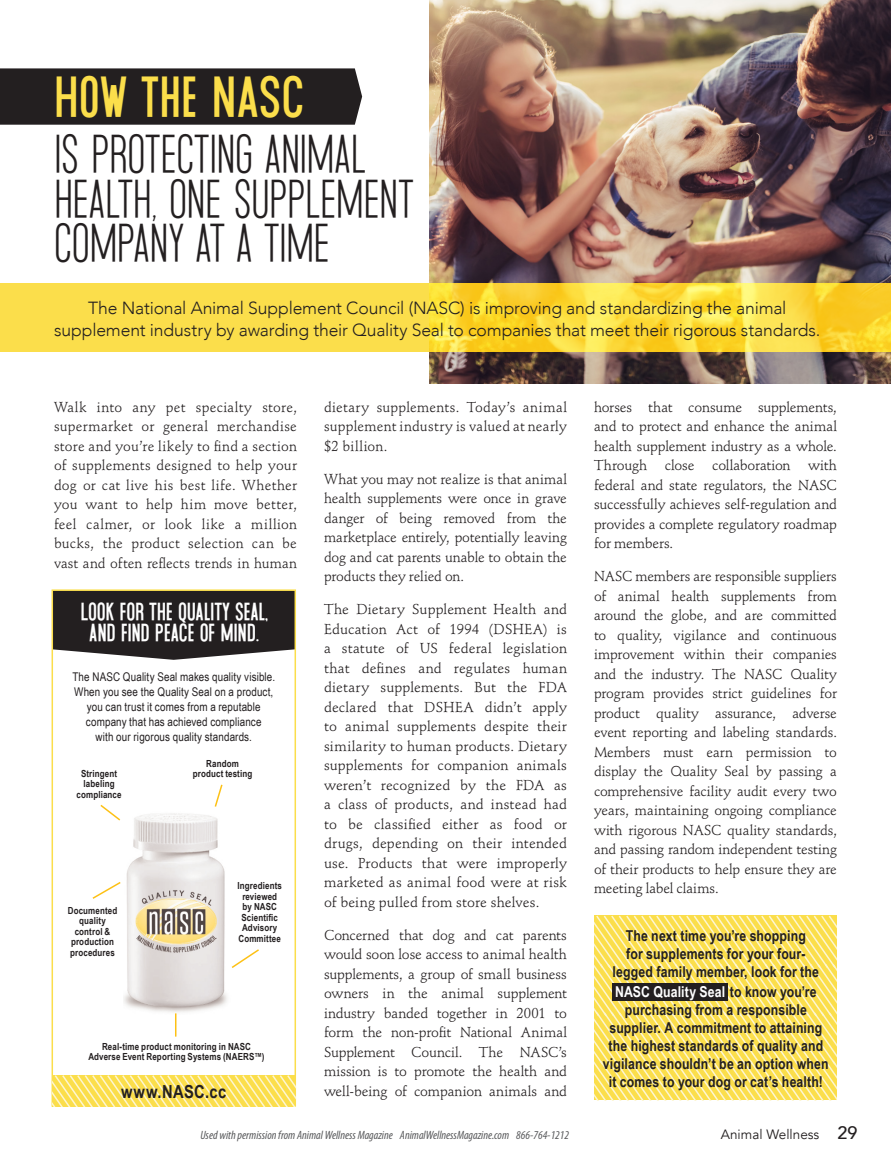
<style>
.page{position:relative;width:891px;height:1161px;background:#fff}
.page>*{position:absolute;margin:0;border:0;box-sizing:border-box;transform-origin:0 0}
.t1{font:41.25px/44.2px "Varche Caps";letter-spacing:-.01em;color:#231f20}
.t2{font:700 41.25px "Varche Caps";letter-spacing:.015em;color:#fbde4b}
.t3{font:700 18px "Varche Caps";letter-spacing:-.015em;color:#fff}
.BODY_COPY{font:700 18px "Arial Narrow";letter-spacing:.025em;color:#231f20}
.BODY_COPY-2{font:300 17.55px/21.9px "Avenir";letter-spacing:-.01em;color:#231f20;text-align:center}
.BODY_COPY-3{font:700 15px/18px "Arial Narrow";letter-spacing:.01em;color:#231f20;text-align:center}
.t4{font:14.25px/19.5px "Stempel Schneidler Std";letter-spacing:.005em;color:#231f20;text-align:justify}
.t5{font:13.5px "Avenir";color:#231f20}
.BODY_COPY-4{font:12px/15px "Arial Narrow";letter-spacing:.01em;color:#231f20;text-align:center}
.Permission_Copy{font:italic condensed 12px "Myriad Pro";color:#57585a}
.BODY_COPY-5{font:700 9.75px/10.5px "Arial Narrow";letter-spacing:.015em;color:#231f20;text-align:center}
.s1{color:#fff}
.s2{font-weight:500;font-size:18px}
</style>
<div class="page">
<img style="left:429px;top:0;width:462px;height:383px">
<svg style="left:0;top:283px;width:891px;height:69px;background:#fbdb41"></svg>
<div style="left:0;top:68px;width:362px;height:57px;background:#231f20"></div>
<svg style="left:55px;top:592px;width:238px;height:68px;background:#343031"></svg>
<div style="left:52px;top:589px;width:244px;height:518px;border:2px solid #fbde4b"></div>
<svg style="left:52px;top:1075px;width:243px;height:32px;background:#fbe36b"></svg>
<img style="left:124px;top:813px;width:103px;height:202px">
<svg style="left:100px;top:804px;width:21px;height:17px"></svg>
<svg style="left:214px;top:784px;width:9px;height:23px"></svg>
<svg style="left:231px;top:949px;width:28px;height:19px"></svg>
<svg style="left:92px;top:882px;width:29px;height:17px"></svg>
<svg style="left:175px;top:1013px;width:1px;height:24px"></svg>
<svg style="left:594px;top:916px;width:243px;height:184px;background:#fae36b"></svg>
<div style="left:613px;top:983px;width:115px;height:17px;background:#231f20"></div>
<p class="t2" style="left:54px;top:66px;width:252px">HOW THE NASC</p>
<p class="t1" style="left:54px;top:131px;width:360px">IS PROTECTING ANIMAL<br>HEALTH, ONE SUPPLEMENT<br>COMPANY AT A TIME</p>
<p class="BODY_COPY-2" style="left:54px;top:297px;width:768px">The National Animal Supplement Council (NASC) is improving and standardizing the animal supplement industry by awarding their Quality Seal to companies that meet their rigorous standards.</p>
<p class="t4" style="left:54px;top:398px;width:245px">Walk into any pet specialty store, supermarket or general merchandise store and you’re likely to find a section of supplements designed to help your dog or cat live his best life. Whether you want to help him move better, feel calmer, or look like a million bucks, the product selection can be vast and often reflects trends in human</p>
<p class="t4" style="left:324px;top:398px;width:245px">dietary supplements. Today’s animal supplement industry is valued at nearly $2 billion.</p>
<p class="t4" style="left:324px;top:470px;width:245px">What you may not realize is that animal health supplements were once in grave danger of being removed from the marketplace entirely, potentially leaving dog and cat parents unable to obtain the products they relied on.</p>
<p class="t4" style="left:324px;top:600px;width:245px">The Dietary Supplement Health and Education Act of 1994 (DSHEA) is a statute of US federal legislation that defines and regulates human dietary supplements. But the FDA declared that DSHEA didn’t apply to animal supplements despite their similarity to human products. Dietary supplements for companion animals weren’t recognized by the FDA as a class of products, and instead had to be classified either as food or drugs, depending on their intended use. Products that were improperly marketed as animal food were at risk of being pulled from store shelves.</p>
<p class="t4" style="left:324px;top:926px;width:245px">Concerned that dog and cat parents would soon lose access to animal health supplements, a group of small business owners in the animal supplement industry banded together in 2001 to form the non-profit National Animal Supplement Council. The NASC’s mission is to promote the health and well-being of companion animals and</p>
<p class="t3" style="left:80px;top:598px;width:189px">LOOK FOR THE QUALITY SEAL,</p>
<p class="t3" style="left:90px;top:620px;width:171px">AND FIND PEACE OF MIND.</p>
<p class="BODY_COPY-4" style="left:72px;top:669px;width:204px">The NASC Quality Seal makes quality visible.<br>When you see the Quality Seal on a product, you can trust it comes from a reputable company that has achieved compliance<br>with our rigorous quality standards.</p>
<p class="BODY_COPY-5" style="left:77px;top:767px;width:47px">Stringent labeling compliance</p>
<p class="BODY_COPY-5" style="left:193px;top:757px;width:61px">Random product testing</p>
<p class="BODY_COPY-5" style="left:238px;top:880px;width:46px">Ingredients reviewed by NASC<br>Scientific<br>Advisory<br>Committee</p>
<p class="BODY_COPY-5" style="left:68px;top:904px;width:51px">Documented quality control &amp; production procedures</p>
<p class="BODY_COPY-5" style="left:88px;top:1040px;width:178px">Real-time product monitoring in NASC<br>Adverse Event Reporting Systems (NAERS™)</p>
<p class="BODY_COPY" style="left:121px;top:1078px;width:107px">www.NASC.cc</p>
<p class="Permission_Copy" style="left:200px;top:1127px;width:370px">Used with permission from Animal Wellness Magazine AnimalWellnessMagazine.com 866-764-1212</p>
<p class="t4" style="left:594px;top:398px;width:245px">horses that consume supplements, and to protect and enhance the animal health supplement industry as a whole.<br>Through close collaboration with federal and state regulators, the NASC successfully achieves self-regulation and provides a complete regulatory roadmap for members.</p>
<p class="t4" style="left:594px;top:567px;width:245px">NASC members are responsible suppliers of animal health supplements from around the globe, and are committed to quality, vigilance and continuous improvement within their companies and the industry. The NASC Quality program provides strict guidelines for product quality assurance, adverse event reporting and labeling standards.<br>Members must earn permission to display the Quality Seal by passing a comprehensive facility audit every two years, maintaining ongoing compliance with rigorous NASC quality standards, and passing random independent testing of their products to help ensure they are meeting label claims.</p>
<p class="BODY_COPY-3" style="left:613px;top:926px;width:208px">The next time you’re shopping<br>for supplements for your four&shy;legged family member, look for the</p>
<p class="BODY_COPY-3" style="left:603px;top:982px;width:227px"><span class="s1">NASC Quality Seal</span> to know you’re purchasing from a responsible supplier. A commitment to attaining the highest standards of quality and vigilance shouldn’t be an option when it comes to your dog or cat’s health!</p>
<p class="t5" style="left:721px;top:1126px;width:138px">Animal Wellness <span class="s2">29</span></p>
</div>
